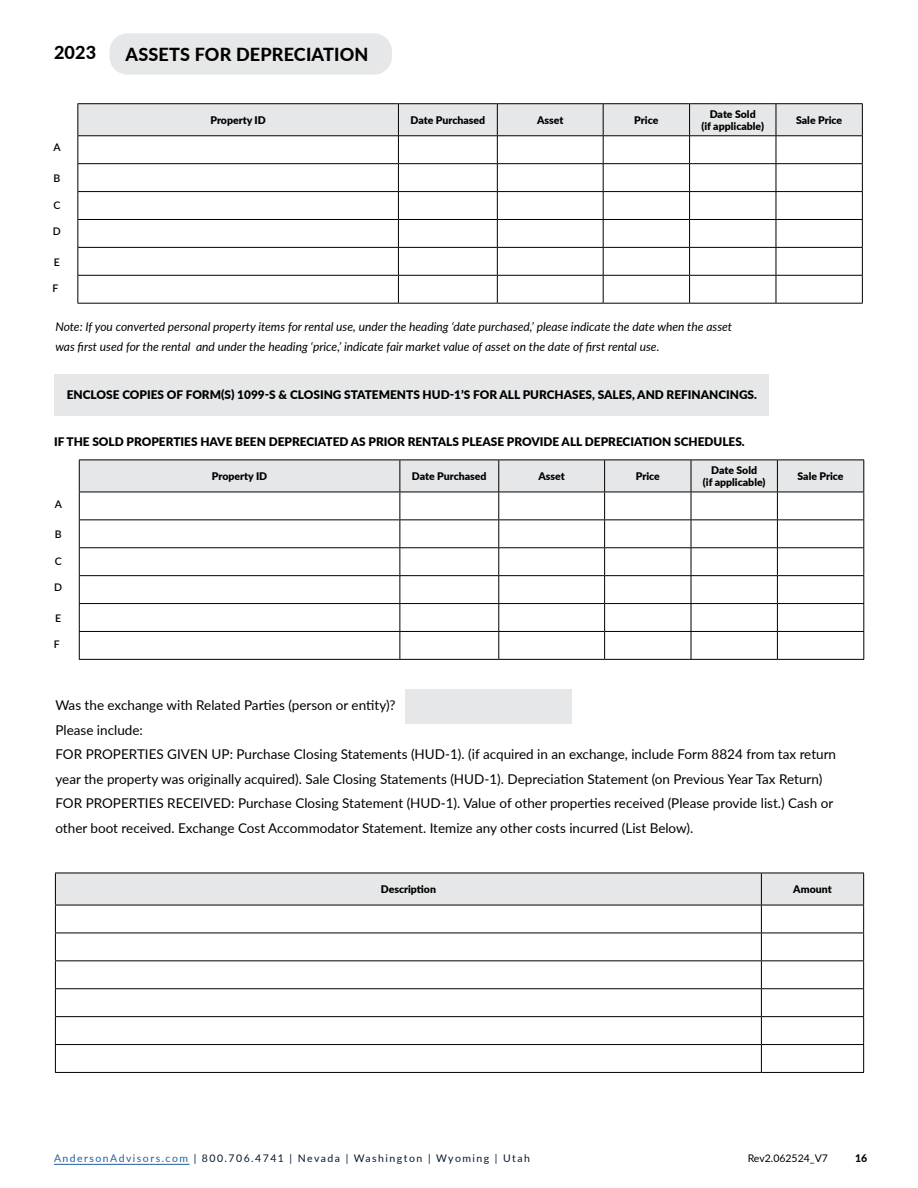
<style>
.page{position:relative;width:918px;height:1188px;background:#fff}
.page>*{position:absolute;margin:0;border:0;box-sizing:border-box;transform-origin:0 0}
.t1{font:800 18px "Lato";letter-spacing:.01em;color:#000}
.t2{font:13.5px/24.6px "Lato";color:#000}
.t3{font:italic 12px/19.5px "Lato";color:#000}
.t4{font:900 11.85px "Lato";color:#000}
.t5{font:900 10.5px/12.6px "Lato";color:#000;text-align:center}
.t6{font:10.5px "Lato";letter-spacing:.14em;color:#051a2e}
.t7{font:10.5px "Lato";color:#000}
.t8{font:600 10.5px "Lato";color:#000}
.t9{font:800 10.5px "Lato";color:#000}
.s1{color:#215e9e}
</style>
<div class="page">
<hr style="left:54px;top:1164px;width:136px;height:1px;background:#215e9e">
<div style="left:54px;top:375px;width:714px;height:41px;background:#e6e7e8"></div>
<svg style="left:78px;top:104px;width:785px;height:199px"></svg>
<hr style="left:78px;top:303px;width:320px;height:1px;background:#000">
<hr style="left:398px;top:303px;width:99px;height:1px;background:#000">
<hr style="left:497px;top:303px;width:106px;height:1px;background:#000">
<hr style="left:603px;top:303px;width:87px;height:1px;background:#000">
<hr style="left:690px;top:303px;width:86px;height:1px;background:#000">
<hr style="left:776px;top:303px;width:87px;height:1px;background:#000">
<hr style="left:78px;top:103px;width:320px;height:1px;background:#000">
<hr style="left:78px;top:104px;width:1px;height:31px;background:#000">
<hr style="left:398px;top:103px;width:99px;height:1px;background:#000">
<hr style="left:398px;top:104px;width:1px;height:31px;background:#000">
<hr style="left:497px;top:103px;width:106px;height:1px;background:#000">
<hr style="left:497px;top:104px;width:1px;height:31px;background:#000">
<hr style="left:603px;top:103px;width:87px;height:1px;background:#000">
<hr style="left:603px;top:104px;width:1px;height:31px;background:#000">
<hr style="left:690px;top:103px;width:86px;height:1px;background:#000">
<hr style="left:689px;top:104px;width:1px;height:31px;background:#000">
<hr style="left:776px;top:103px;width:87px;height:1px;background:#000">
<hr style="left:776px;top:104px;width:1px;height:31px;background:#000">
<hr style="left:862px;top:104px;width:1px;height:31px;background:#000">
<hr style="left:78px;top:135px;width:320px;height:1px;background:#000">
<hr style="left:398px;top:135px;width:99px;height:1px;background:#000">
<hr style="left:497px;top:135px;width:106px;height:1px;background:#000">
<hr style="left:603px;top:135px;width:87px;height:1px;background:#000">
<hr style="left:690px;top:135px;width:86px;height:1px;background:#000">
<hr style="left:776px;top:135px;width:87px;height:1px;background:#000">
<svg style="left:79px;top:461px;width:785px;height:198px"></svg>
<hr style="left:79px;top:659px;width:321px;height:1px;background:#000">
<hr style="left:400px;top:659px;width:99px;height:1px;background:#000">
<hr style="left:499px;top:659px;width:106px;height:1px;background:#000">
<hr style="left:605px;top:659px;width:86px;height:1px;background:#000">
<hr style="left:691px;top:659px;width:86px;height:1px;background:#000">
<hr style="left:777px;top:659px;width:87px;height:1px;background:#000">
<hr style="left:79px;top:460px;width:321px;height:1px;background:#000">
<hr style="left:79px;top:460px;width:1px;height:32px;background:#000">
<hr style="left:400px;top:460px;width:99px;height:1px;background:#000">
<hr style="left:400px;top:460px;width:1px;height:32px;background:#000">
<hr style="left:499px;top:460px;width:106px;height:1px;background:#000">
<hr style="left:498px;top:460px;width:1px;height:32px;background:#000">
<hr style="left:605px;top:460px;width:86px;height:1px;background:#000">
<hr style="left:604px;top:460px;width:1px;height:32px;background:#000">
<hr style="left:691px;top:460px;width:86px;height:1px;background:#000">
<hr style="left:691px;top:460px;width:1px;height:32px;background:#000">
<hr style="left:777px;top:460px;width:87px;height:1px;background:#000">
<hr style="left:777px;top:460px;width:1px;height:32px;background:#000">
<hr style="left:863px;top:460px;width:1px;height:32px;background:#000">
<hr style="left:79px;top:492px;width:321px;height:1px;background:#000">
<hr style="left:400px;top:492px;width:99px;height:1px;background:#000">
<hr style="left:499px;top:492px;width:106px;height:1px;background:#000">
<hr style="left:605px;top:492px;width:86px;height:1px;background:#000">
<hr style="left:691px;top:492px;width:86px;height:1px;background:#000">
<hr style="left:777px;top:492px;width:87px;height:1px;background:#000">
<div style="left:405px;top:689px;width:167px;height:35px;background:#e6e7e8"></div>
<div style="left:110px;top:33px;width:282px;height:42px;background:#e6e7e8;border-radius:18px"></div>
<svg style="left:55px;top:874px;width:809px;height:198px"></svg>
<hr style="left:55px;top:1072px;width:706px;height:1px;background:#000">
<hr style="left:761px;top:1072px;width:103px;height:1px;background:#000">
<hr style="left:55px;top:873px;width:706px;height:1px;background:#000">
<hr style="left:55px;top:873px;width:1px;height:32px;background:#000">
<hr style="left:761px;top:873px;width:103px;height:1px;background:#000">
<hr style="left:761px;top:873px;width:1px;height:32px;background:#000">
<hr style="left:863px;top:873px;width:1px;height:32px;background:#000">
<hr style="left:55px;top:905px;width:706px;height:1px;background:#000">
<hr style="left:761px;top:905px;width:103px;height:1px;background:#000">
<h1 class="t1" style="left:54px;top:40px;width:44px">2023</h1>
<h1 class="t1" style="left:126px;top:41px;width:245px">ASSETS FOR DEPRECIATION</h1>
<p class="t5" style="left:210px;top:113px;width:57px">Property ID</p>
<p class="t5" style="left:411px;top:113px;width:76px">Date Purchased</p>
<p class="t5" style="left:537px;top:113px;width:28px">Asset</p>
<p class="t5" style="left:634px;top:113px;width:26px">Price</p>
<p class="t5" style="left:702px;top:107px;width:64px">Date Sold<br>(if applicable)</p>
<p class="t5" style="left:796px;top:113px;width:48px">Sale Price</p>
<p class="t8" style="left:53px;top:140px;width:9px">A</p>
<p class="t8" style="left:53px;top:170px;width:8px">B</p>
<p class="t8" style="left:53px;top:197px;width:8px">C</p>
<p class="t8" style="left:53px;top:224px;width:9px">D</p>
<p class="t8" style="left:54px;top:254px;width:8px">E</p>
<p class="t8" style="left:53px;top:280px;width:7px">F</p>
<p class="t3" style="left:55px;top:317px;width:678px">Note: If you converted personal property items for rental use, under the heading ‘date purchased,’ please indicate the date when the asset was first used for the rental and under the heading ‘price,’ indicate fair market value of asset on the date of first rental use.</p>
<p class="t4" style="left:67px;top:386px;width:692px">ENCLOSE COPIES OF FORM(S) 1099-S &amp; CLOSING STATEMENTS HUD-1’S FOR ALL PURCHASES, SALES, AND REFINANCINGS.</p>
<p class="t4" style="left:54px;top:433px;width:692px">IF THE SOLD PROPERTIES HAVE BEEN DEPRECIATED AS PRIOR RENTALS PLEASE PROVIDE ALL DEPRECIATION SCHEDULES.</p>
<p class="t8" style="left:55px;top:496px;width:9px">A</p>
<p class="t8" style="left:55px;top:526px;width:8px">B</p>
<p class="t8" style="left:55px;top:553px;width:8px">C</p>
<p class="t8" style="left:54px;top:580px;width:9px">D</p>
<p class="t8" style="left:55px;top:610px;width:8px">E</p>
<p class="t8" style="left:54px;top:636px;width:7px">F</p>
<p class="t5" style="left:212px;top:470px;width:57px">Property ID</p>
<p class="t5" style="left:412px;top:470px;width:76px">Date Purchased</p>
<p class="t5" style="left:538px;top:470px;width:28px">Asset</p>
<p class="t5" style="left:636px;top:470px;width:26px">Price</p>
<p class="t5" style="left:703px;top:463px;width:64px">Date Sold<br>(if applicable)</p>
<p class="t5" style="left:798px;top:470px;width:48px">Sale Price</p>
<p class="t2" style="left:55px;top:692px;width:782px">Was the exchange with Related Parties (person or entity)?<br>Please include:<br>FOR PROPERTIES GIVEN UP: Purchase Closing Statements (HUD-1). (if acquired in an exchange, include Form 8824 from tax return year the property was originally acquired). Sale Closing Statements (HUD-1). Depreciation Statement (on Previous Year Tax Return)<br>FOR PROPERTIES RECEIVED: Purchase Closing Statement (HUD-1). Value of other properties received (Please provide list.) Cash or other boot received. Exchange Cost Accommodator Statement. Itemize any other costs incurred (List Below).</p>
<p class="t5" style="left:381px;top:883px;width:57px">Description</p>
<p class="t5" style="left:793px;top:883px;width:40px">Amount</p>
<p class="t6" style="left:54px;top:1151px;width:478px"><span class="s1">AndersonAdvisors.com</span> | 800.706.4741 | Nevada | Washington | Wyoming | Utah</p>
<p class="t7" style="left:748px;top:1151px;width:82px">Rev2.062524_V7</p>
<p class="t9" style="left:855px;top:1150px;width:14px">16</p>
</div>
